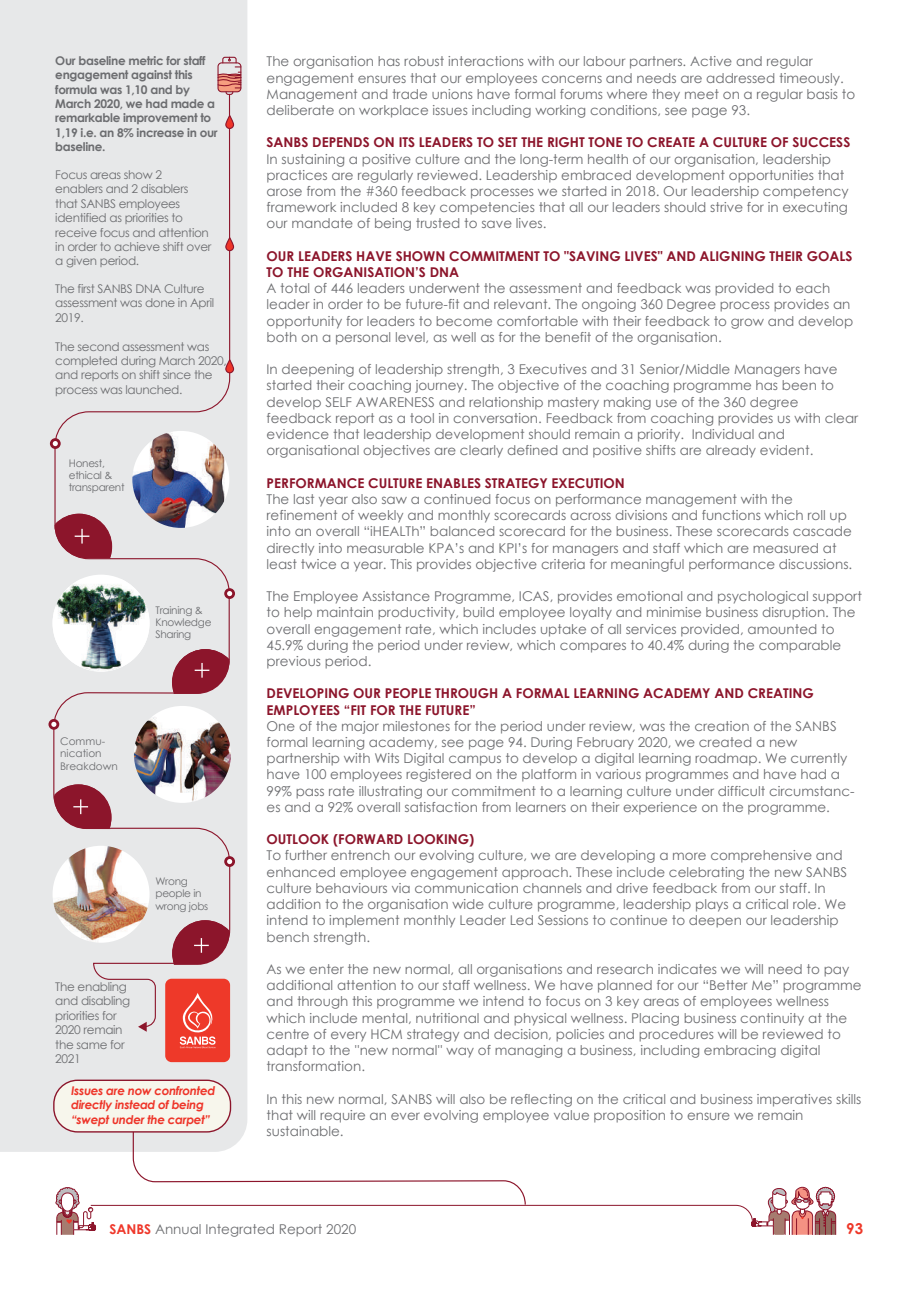
<style>
.page{position:relative;width:919px;height:1289px;background:#fff}
.page>*{position:absolute;margin:0;border:0;box-sizing:border-box;transform-origin:0 0}
.t1{font:700 15px "Century Gothic";color:#ee3829}
.t2{font:13.5px/16.2px "Century Gothic";color:#6c6d70}
.t3{font:700 13.5px/16.2px "Century Gothic";color:#8c152b}
.t4{font:12px/14.4px "Century Gothic";letter-spacing:-.025em;color:#6c6d70}
.t5{font:700 12px/14.4px "Century Gothic";letter-spacing:-.025em;color:#6c6d70}
.t6{font:italic 700 12px/14.4px "Century Gothic";letter-spacing:-.025em;color:#ee3529}
.t7{font:10.5px/12px "Century Gothic";letter-spacing:-.025em;color:#6c6d70}
.t8{font:10.5px/12.6px "Century Gothic";color:#6c6d70}
.s1{font-weight:700;color:#ef382b}
</style>
<div class="page">
<div style="left:0;top:0;width:247px;height:1151px;background:#e7e8e9"></div>
<svg style="left:53px;top:93px;width:178px;height:1059px;background:#e0d9d8"></svg>
<svg style="left:53px;top:783px;width:59px;height:46px;background:#a34c5c"></svg>
<svg style="left:138px;top:1021px;width:9px;height:10px"></svg>
<svg style="left:54px;top:513px;width:59px;height:45px;background:#a2495a"></svg>
<svg style="left:171px;top:648px;width:60px;height:46px;background:#a44e5e"></svg>
<svg style="left:172px;top:919px;width:58px;height:46px;background:#a34a5a"></svg>
<svg style="left:226px;top:115px;width:7px;height:13px"></svg>
<div style="left:225px;top:115px;width:9px;height:14px;border:1px solid #8c152b;border-radius:4px"></div>
<svg style="left:226px;top:238px;width:7px;height:12px"></svg>
<div style="left:225px;top:237px;width:9px;height:14px;border:1px solid #8c152b;border-radius:4px"></div>
<svg style="left:226px;top:360px;width:7px;height:13px"></svg>
<div style="left:225px;top:359px;width:9px;height:14px;border:1px solid #8c152b;border-radius:4px"></div>
<div style="left:50px;top:438px;width:11px;height:11px;background:#8c152b;border-radius:50%"></div>
<svg style="left:53px;top:441px;width:5px;height:5px"></svg>
<svg style="left:224px;top:588px;width:11px;height:11px"></svg>
<svg style="left:227px;top:591px;width:5px;height:5px"></svg>
<div style="left:48px;top:719px;width:11px;height:10px;background:#8c152b;border-radius:50%"></div>
<svg style="left:51px;top:721px;width:5px;height:6px"></svg>
<svg style="left:224px;top:856px;width:11px;height:11px"></svg>
<svg style="left:227px;top:859px;width:5px;height:5px"></svg>
<img style="left:132px;top:431px;width:97px;height:97px;border-radius:48px">
<svg style="left:216px;top:56px;width:26px;height:39px"></svg>
<div style="left:217px;top:62px;width:24px;height:30px;border:1px solid #8c152b;border-radius:4px"></div>
<svg style="left:55px;top:1130px;width:781px;height:105px"></svg>
<p class="t5" style="left:55px;top:53px;width:164px">Our baseline metric for staff engagement against this formula was 1,10 and by<br>March 2020, we had made a remarkable improvement to<br>1,19 i.e. an 8% increase in our baseline.</p>
<p class="t4" style="left:55px;top:167px;width:158px">Focus areas show 2 enablers and 2 disablers that SANBS employees identified as priorities to receive focus and attention in order to achieve shift over a given period.</p>
<p class="t4" style="left:55px;top:281px;width:160px">The first SANBS DNA Culture assessment was done in April<br>2019.</p>
<p class="t4" style="left:55px;top:339px;width:173px">The second assessment was completed during March 2020, and reports on shift since the process was launched.</p>
<p class="t7" style="left:69px;top:457px;width:57px">Honest, ethical &amp; transparent</p>
<p class="t7" style="left:155px;top:603px;width:57px">Training &amp;<br>Knowledge<br>Sharing</p>
<p class="t8" style="left:60px;top:734px;width:59px">Commu&shy;nication<br>Breakdown</p>
<p class="t7" style="left:155px;top:874px;width:54px;line-height:12.6px">Wrong people in wrong jobs</p>
<p class="t4" style="left:55px;top:979px;width:77px">The enabling and disabling priorities for<br>2020 remain the same for<br>2021</p>
<p class="t6" style="left:71px;top:1082px;width:146px">Issues are now confronted directly instead of being “swept under the carpet”</p>
<p class="t2" style="left:266px;top:53px;width:590px">The organisation has robust interactions with our labour partners. Active and regular engagement ensures that our employees concerns and needs are addressed timeously.<br>Management and trade unions have formal forums where they meet on a regular basis to deliberate on workplace issues including working conditions, see page 93.</p>
<p class="t3" style="left:266px;top:134px;width:585px">SANBS DEPENDS ON ITS LEADERS TO SET THE RIGHT TONE TO CREATE A CULTURE OF SUCCESS</p>
<p class="t2" style="left:266px;top:150px;width:583px">In sustaining a positive culture and the long-term health of our organisation, leadership practices are regularly reviewed. Leadership embraced development opportunities that arose from the #360 feedback processes we started in 2018. Our leadership competency framework included 8 key competencies that all our leaders should strive for in executing our mandate of being trusted to save lives.</p>
<p class="t3" style="left:266px;top:247px;width:587px">OUR LEADERS HAVE SHOWN COMMITMENT TO "SAVING LIVES" AND ALIGNING THEIR GOALS<br>TO THE ORGANISATION’S DNA</p>
<p class="t2" style="left:266px;top:280px;width:588px">A total of 446 leaders underwent the assessment and feedback was provided to each leader in order to be future-fit and relevant. The ongoing 360 Degree process provides an opportunity for leaders to become comfortable with their feedback to grow and develop both on a personal level, as well as for the benefit of the organisation.</p>
<p class="t2" style="left:266px;top:361px;width:593px">In deepening of leadership strength, 3 Executives and 31 Senior/Middle Managers have started their coaching journey. The objective of the coaching programme has been to develop SELF AWARENESS and relationship mastery making use of the 360 degree feedback report as a tool in conversation. Feedback from coaching provides us with clear evidence that leadership development should remain a priority. Individual and organisational objectives are clearly defined and positive shifts are already evident.</p>
<p class="t3" style="left:266px;top:474px;width:360px">PERFORMANCE CULTURE ENABLES STRATEGY EXECUTION</p>
<p class="t2" style="left:266px;top:490px;width:587px">The last year also saw a continued focus on performance management with the refinement of weekly and monthly scorecards across divisions and functions which roll up into an overall “iHEALTh” balanced scorecard for the business. These scorecards cascade directly into measurable KPA’s and KPI’s for managers and staff which are measured at least twice a year. This provides objective criteria for meaningful performance discussions.</p>
<p class="t2" style="left:266px;top:588px;width:596px">The Employee Assistance Programme, ICAS, provides emotional and psychological support to help maintain productivity, build employee loyalty and minimise business disruption. The overall engagement rate, which includes uptake of all services provided, amounted to 45.9% during the period under review, which compares to 40.4% during the comparable previous period.</p>
<p class="t3" style="left:266px;top:684px;width:548px">DEVELOPING OUR PEOPLE THROUGH A FORMAL LEARNING ACADEMY AND CREATING<br>EMPLOYEES “FIT FOR THE FUTURE”</p>
<p class="t2" style="left:266px;top:717px;width:589px">One of the major milestones for the period under review, was the creation of the SANBS formal learning academy, see page 94. During February 2020, we created a new partnership with Wits Digital campus to develop a digital learning roadmap. We currently have 100 employees registered on the platform in various programmes and have had a 99% pass rate illustrating our commitment to a learning culture under difficult circumstanc&shy;es and a 92% overall satisfaction from learners on their experience on the programme.</p>
<p class="t3" style="left:266px;top:830px;width:209px">OUTLOOK (FORWARD LOOKING)</p>
<p class="t2" style="left:266px;top:847px;width:582px">To further entrench our evolving culture, we are developing a more comprehensive and enhanced employee engagement approach. These include celebrating the new SANBS culture behaviours via communication channels and drive feedback from our staff. In addition to the organisation wide culture programme, leadership plays a critical role. We intend to implement monthly Leader Led Sessions to continue to deepen our leadership bench strength.</p>
<p class="t2" style="left:266px;top:960px;width:596px">As we enter the new normal, all organisations and research indicates we will need to pay additional attention to our staff wellness. We have planned for our “Better Me” programme and through this programme we intend to focus on 3 key areas of employees wellness which include mental, nutritional and physical wellness. Placing business continuity at the centre of every HCM strategy and decision, policies and procedures will be reviewed to adapt to the ''new normal'' way of managing a business, including embracing digital transformation.</p>
<p class="t2" style="left:266px;top:1090px;width:596px">In this new normal, SANBS will also be reflecting on the critical and business imperatives skills that will require an ever evolving employee value proposition to ensure we remain sustainable.</p>
<p class="t2" style="left:109px;top:1220px;width:248px"><span class="s1">SANBS</span> Annual Integrated Report 2020</p>
<p class="t1" style="left:846px;top:1216px;width:18px">93</p>
</div>
